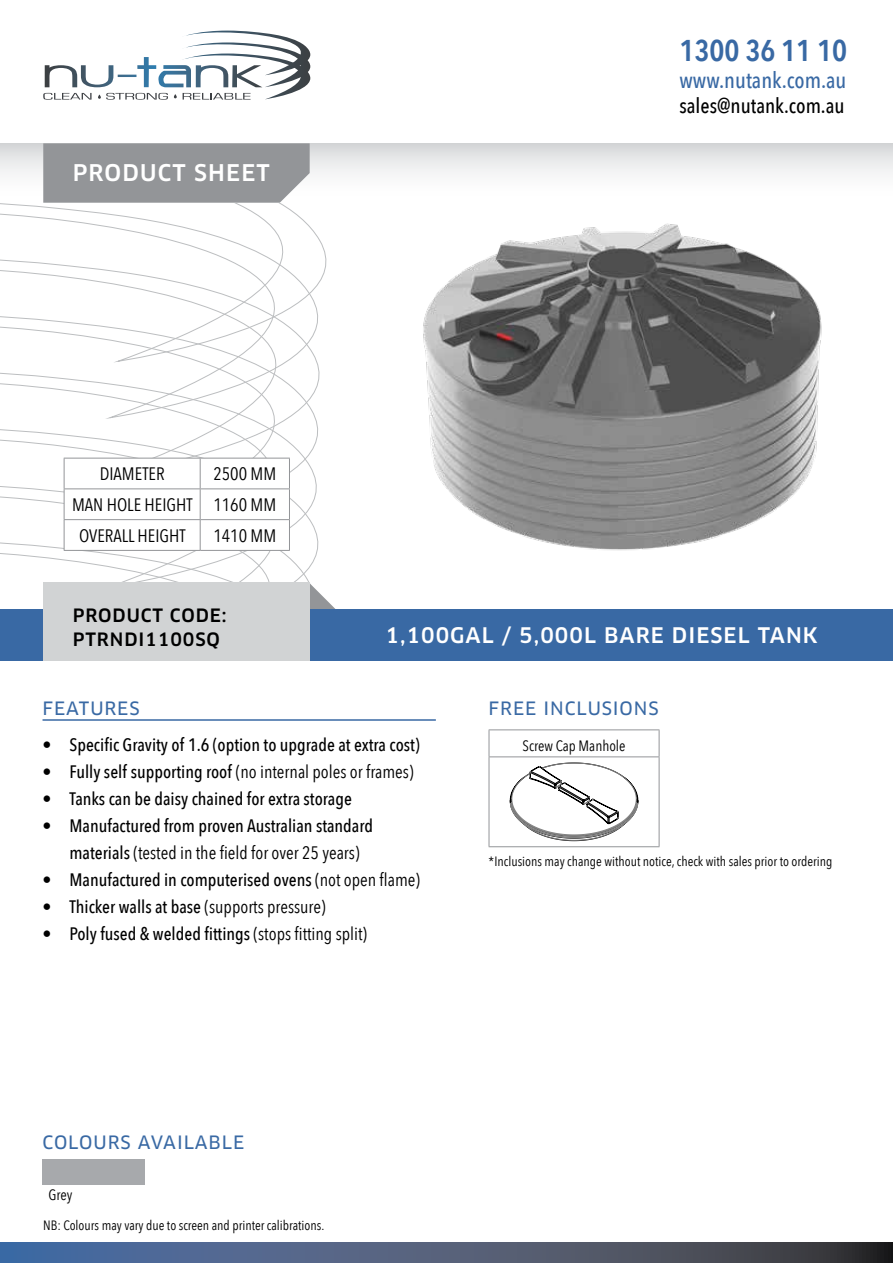
<style>
.page{position:relative;width:893px;height:1263px;background:#fff}
.page>*{position:absolute;margin:0;border:0;box-sizing:border-box;transform-origin:0 0}
.t1{font:600 30px "Avenir Next Condensed";color:#3969a4}
.t2{font:500 22.5px "Avenir Next Condensed";color:#3969a4}
.t3{font:500 22.5px "Clan OT";letter-spacing:.05em;color:#fff}
.t4{font:500 21px "Clan OT";letter-spacing:.05em;color:#fff}
.t5{font:500 21px "Avenir Next Condensed";color:#000}
.t6{font:500 18px/27px "Avenir Next Condensed";color:#000}
.t7{font:18px "Avenir Next Condensed";color:#000}
.t8{font:18px "Clan OT News";letter-spacing:.05em;color:#3969a4}
.t9{font:500 18px/24px "Clan OT";letter-spacing:.05em;color:#000}
.t10{font:15px "Avenir Next Condensed";color:#000}
.t11{font:13.5px "Avenir Next Condensed";color:#000}
.s1{font-weight:500}
.s2{font-weight:400}
</style>
<div class="page">
<img style="left:595px;top:223px;width:227px;height:328px">
<svg style="left:595px;top:223px;width:8px;height:139px"></svg>
<svg style="left:0;top:225px;width:596px;height:250px"></svg>
<svg style="left:0;top:281px;width:594px;height:113px"></svg>
<svg style="left:0;top:338px;width:593px;height:56px"></svg>
<svg style="left:0;top:394px;width:595px;height:156px"></svg>
<svg style="left:0;top:451px;width:590px;height:56px"></svg>
<svg style="left:0;top:507px;width:590px;height:250px"></svg>
<div style="left:0;top:655px;width:364px;height:118px;background:#fff"></div>
<div style="left:0;top:143px;width:893px;height:60px;background:linear-gradient(to bottom,#dadcdd,#fff)"></div>
<svg style="left:310px;top:583px;width:30px;height:26px"></svg>
<div style="left:0;top:609px;width:893px;height:51px;background:#3969a4"></div>
<svg style="left:43px;top:30px;width:268px;height:70px"></svg>
<svg style="left:0;top:1242px;width:893px;height:21px;background:#4b5974"></svg>
<div style="left:43px;top:143px;width:267px;height:60px;background:#939598"></div>
<div style="left:43px;top:582px;width:267px;height:78px;background:#d1d3d4"></div>
<svg style="left:65px;top:459px;width:224px;height:91px"></svg>
<hr style="left:64px;top:458px;width:136px;height:1px;background:#939598">
<hr style="left:64px;top:458px;width:1px;height:30px;background:#939598">
<hr style="left:200px;top:458px;width:90px;height:1px;background:#939598">
<hr style="left:200px;top:458px;width:1px;height:30px;background:#939598">
<hr style="left:289px;top:458px;width:1px;height:30px;background:#939598">
<hr style="left:64px;top:488px;width:136px;height:1px;background:#939598">
<hr style="left:64px;top:489px;width:1px;height:30px;background:#939598">
<hr style="left:200px;top:488px;width:90px;height:1px;background:#939598">
<hr style="left:200px;top:489px;width:1px;height:30px;background:#939598">
<hr style="left:289px;top:489px;width:1px;height:30px;background:#939598">
<hr style="left:64px;top:519px;width:136px;height:1px;background:#939598">
<hr style="left:64px;top:520px;width:1px;height:30px;background:#939598">
<hr style="left:200px;top:519px;width:90px;height:1px;background:#939598">
<hr style="left:200px;top:520px;width:1px;height:30px;background:#939598">
<hr style="left:289px;top:520px;width:1px;height:30px;background:#939598">
<hr style="left:64px;top:550px;width:136px;height:1px;background:#939598">
<hr style="left:200px;top:550px;width:90px;height:1px;background:#939598">
<hr style="left:43px;top:719px;width:393px;height:2px;background:#3969a4">
<hr style="left:489px;top:729px;width:170px;height:1px;background:#939598">
<svg style="left:489px;top:730px;width:1px;height:26px"></svg>
<svg style="left:659px;top:730px;width:1px;height:26px"></svg>
<hr style="left:489px;top:756px;width:170px;height:1px;background:#939598">
<hr style="left:489px;top:757px;width:1px;height:89px;background:#939598">
<hr style="left:659px;top:757px;width:1px;height:89px;background:#939598">
<hr style="left:489px;top:846px;width:170px;height:1px;background:#939598">
<svg style="left:510px;top:763px;width:128px;height:78px"></svg>
<div style="left:43px;top:1160px;width:102px;height:25px;background:#a7a9ac"></div>
<p class="t3" style="left:73px;top:159px;width:199px">PRODUCT SHEET</p>
<h1 class="t1" style="left:679px;top:24px;width:169px">1300 36 11 10</h1>
<p class="t2" style="left:679px;top:66px;width:169px">www.nutank.com.au</p>
<p class="t5" style="left:679px;top:93px;width:167px">sales@nutank.com.au</p>
<p class="t7" style="left:100px;top:463px;width:66px">DIAMETER</p>
<p class="t7" style="left:213px;top:463px;width:64px">2500 MM</p>
<p class="t7" style="left:72px;top:494px;width:206px">MAN HOLE HEIGHT 1160 MM</p>
<p class="t7" style="left:79px;top:525px;width:108px">OVERALL HEIGHT</p>
<p class="t7" style="left:213px;top:525px;width:64px">1410 MM</p>
<p class="t9" style="left:73px;top:604px;width:155px">PRODUCT CODE:<br>PTRNDI1100SQ</p>
<p class="t4" style="left:385px;top:623px;width:434px">1,100GAL / 5,000L BARE DIESEL TANK</p>
<p class="t8" style="left:43px;top:698px;width:99px">FEATURES</p>
<p class="t6" style="left:43px;top:731px;width:379px">• Specific Gravity of 1.6 (option to upgrade at extra cost)</p>
<p class="t7" style="left:43px;top:760px;width:372px"><span class="s1">• Fully self supporting roof</span> (no internal poles or frames)</p>
<p class="t6" style="left:43px;top:785px;width:311px">• Tanks can be daisy chained for extra storage</p>
<p class="t6" style="left:70px;top:812px;width:305px;text-indent:-27px">• Manufactured from proven Australian standard materials <span class="s2">(tested in the field for over 25 years)</span></p>
<p class="t6" style="left:43px;top:866px;width:379px">• Manufactured in computerised ovens <span class="s2">(not open flame)</span></p>
<p class="t6" style="left:43px;top:893px;width:285px">• Thicker walls at base <span class="s2">(supports pressure)</span></p>
<p class="t6" style="left:43px;top:920px;width:326px">• Poly fused &amp; welded fittings <span class="s2">(stops fitting split)</span></p>
<p class="t8" style="left:489px;top:698px;width:171px">FREE INCLUSIONS</p>
<p class="t10" style="left:522px;top:736px;width:105px">Screw Cap Manhole</p>
<p class="t11" style="left:489px;top:853px;width:345px">*Inclusions may change without notice, check with sales prior to ordering</p>
<p class="t8" style="left:43px;top:1131px;width:203px">COLOURS AVAILABLE</p>
<p class="t10" style="left:49px;top:1185px;width:26px">Grey</p>
<p class="t11" style="left:43px;top:1217px;width:283px">NB: Colours may vary due to screen and printer calibrations.</p>
</div>
